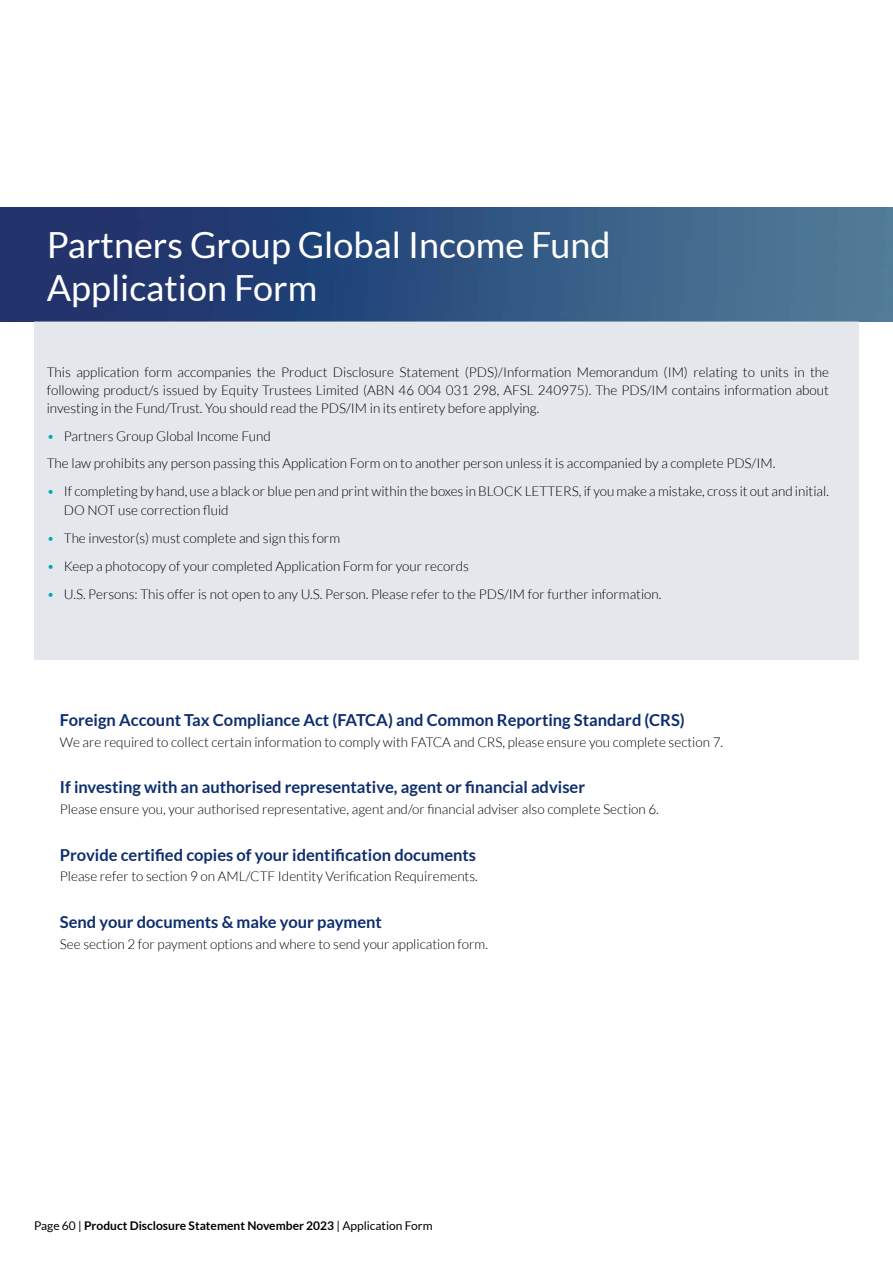
<style>
.page{position:relative;width:893px;height:1263px;background:#fff}
.page>*{position:absolute;margin:0;border:0;box-sizing:border-box;transform-origin:0 0}
.t1{font:36px/43.2px "Lato";color:#fff}
.t2{font:700 16.5px "Lato";color:#0e2d6d}
.t3{font:300 13.5px/18px "Lato";color:#000}
.t4{font:700 12px "Lato";color:#000}
.s1{color:#00a7b8}
.s2{font-weight:400}
</style>
<div class="page">
<img style="left:0;top:208px;width:893px;height:113px">
<div style="left:34px;top:322px;width:825px;height:338px;background:#e4e8ed"></div>
<h1 class="t1" style="left:47px;top:223px;width:565px">Partners Group Global Income Fund<br>Application Form</h1>
<p class="t3" style="left:47px;top:363px;width:784px;text-align:justify">This application form accompanies the Product Disclosure Statement (PDS)/Information Memorandum (IM) relating to units in the following product/s issued by Equity Trustees Limited (ABN 46 004 031 298, AFSL 240975). The PDS/IM contains information about investing in the Fund/Trust. You should read the PDS/IM in its entirety before applying.</p>
<p class="t3" style="left:47px;top:423px;width:730px;line-height:26.5px"><span class="s1">•</span> Partners Group Global Income Fund<br>The law prohibits any person passing this Application Form on to another person unless it is accompanied by a complete PDS/IM.</p>
<p class="t3" style="left:64px;top:481px;width:767px;line-height:19.5px;text-indent:-17px"><span class="s1">•</span> If completing by hand, use a black or blue pen and print within the boxes in BLOCK LETTERS, if you make a mistake, cross it out and initial.<br>DO NOT use correction fluid</p>
<p class="t3" style="left:47px;top:529px;width:295px"><span class="s1">•</span> The investor(s) must complete and sign this form</p>
<p class="t3" style="left:47px;top:557px;width:424px"><span class="s1">•</span> Keep a photocopy of your completed Application Form for your records</p>
<p class="t3" style="left:47px;top:585px;width:616px"><span class="s1">•</span> U.S. Persons: This offer is not open to any U.S. Person. Please refer to the PDS/IM for further information.</p>
<p class="t2" style="left:60px;top:711px;width:626px">Foreign Account Tax Compliance Act (FATCA) and Common Reporting Standard (CRS)</p>
<p class="t3" style="left:60px;top:733px;width:665px">We are required to collect certain information to comply with FATCA and CRS, please ensure you complete section 7.</p>
<p class="t2" style="left:60px;top:778px;width:527px">If investing with an authorised representative, agent or financial adviser</p>
<p class="t3" style="left:60px;top:800px;width:600px">Please ensure you, your authorised representative, agent and/or financial adviser also complete Section 6.</p>
<p class="t2" style="left:60px;top:845px;width:418px">Provide certified copies of your identification documents</p>
<p class="t3" style="left:60px;top:868px;width:419px">Please refer to section 9 on AML/CTF Identity Verification Requirements.</p>
<p class="t2" style="left:60px;top:912px;width:324px">Send your documents &amp; make your payment</p>
<p class="t3" style="left:60px;top:935px;width:430px">See section 2 for payment options and where to send your application form.</p>
<p class="t4" style="left:34px;top:1219px;width:400px"><span class="s2">Page 60 |</span> Product Disclosure Statement November 2023 <span class="s2">| Application Form</span></p>
</div>
